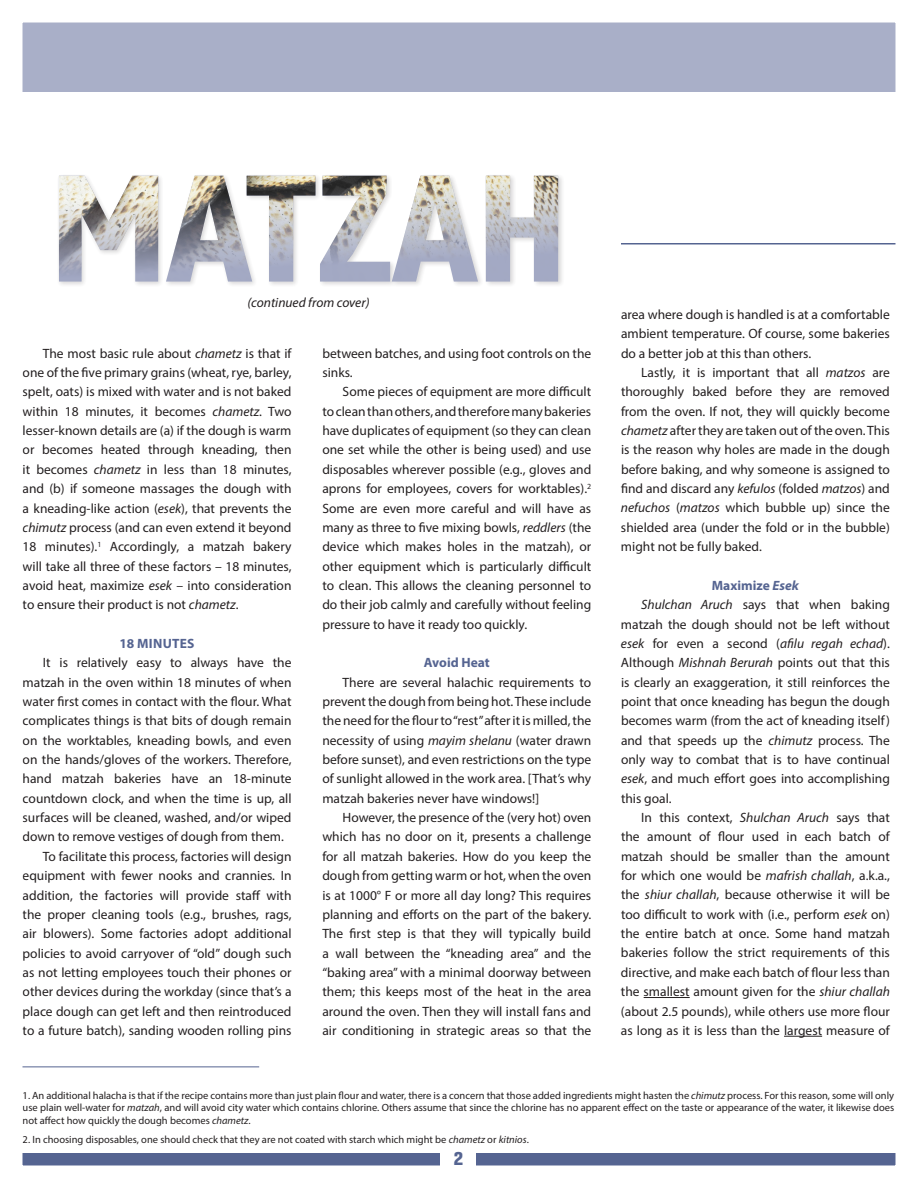
<style>
.page{position:relative;width:918px;height:1188px;background:#fff}
.page>*{position:absolute;margin:0;border:0;box-sizing:border-box;transform-origin:0 0}
.t1{font:18px "Gineso Nor Bla";color:#556491}
.t2{font:13.5px/19.4px "Myriad Pro";color:#231f20;text-align:justify}
.t3{font:700 13.5px "Myriad Pro";color:#556491}
.Normal_wrd_1{font:italic 13.5px "Myriad Pro";color:#231f20}
.t4{font:700 13.5px "Myriad Pro";letter-spacing:.02em;color:#556491}
.t5{font:10.5px/12.6px "Myriad Pro";color:#231f20;text-align:justify}
.s1{font-style:italic}
</style>
<div class="page">
<div style="left:13px;top:1154px;width:905px;height:32px;background:#556491"></div>
<hr style="left:644px;top:997px;width:46px;height:1px;background:#231f20">
<hr style="left:784px;top:1036px;width:38px;height:1px;background:#231f20">
<hr style="left:0;top:1066px;width:259px;height:1px;background:#556491">
<div style="left:13px;top:11px;width:905px;height:80px;background:#a9afc8"></div>
<hr style="left:621px;top:243px;width:297px;height:2px;background:#556491">
<div style="left:56px;top:173px;width:509px;height:115px;background:#231f20;opacity:.21"></div>
<img style="left:59px;top:176px;width:499px;height:106px">
<div style="left:441px;top:1152px;width:35px;height:15px;background:#fff"></div>
<div style="left:0;top:0;width:918px;height:1188px;border:22px solid #fff"></div>
<p class="Normal_wrd_1" style="left:248px;top:294px;width:124px">(continued from cover)</p>
<p class="t2" style="left:23px;top:343px;width:270px;text-indent:20px">The most basic rule about <span class="s1">chametz</span> is that if one of the five primary grains (wheat, rye, barley, spelt, oats) is mixed with water and is not baked within 18 minutes, it becomes <span class="s1">chametz</span>. Two lesser-known details are (a) if the dough is warm or becomes heated through kneading, then it becomes <span class="s1">chametz</span> in less than 18 minutes, and (b) if someone massages the dough with a kneading-like action (<span class="s1">esek</span>), that prevents the <span class="s1">chimutz</span> process (and can even extend it beyond 18 minutes).<sup>1</sup> Accordingly, a matzah bakery will take all three of these factors – 18 minutes, avoid heat, maximize <span class="s1">esek</span> – into consideration to ensure their product is not <span class="s1">chametz</span>.</p>
<p class="t4" style="left:119px;top:635px;width:77px">18 MINUTES</p>
<p class="t2" style="left:23px;top:653px;width:270px;text-indent:20px">It is relatively easy to always have the matzah in the oven within 18 minutes of when water first comes in contact with the flour. What complicates things is that bits of dough remain on the worktables, kneading bowls, and even on the hands/gloves of the workers. Therefore, hand matzah bakeries have an 18-minute countdown clock, and when the time is up, all surfaces will be cleaned, washed, and/or wiped down to remove vestiges of dough from them.</p>
<p class="t2" style="left:23px;top:846px;width:270px;text-indent:20px">To facilitate this process, factories will design equipment with fewer nooks and crannies. In addition, the factories will provide staff with the proper cleaning tools (e.g., brushes, rags, air blowers). Some factories adopt additional policies to avoid carryover of “old” dough such as not letting employees touch their phones or other devices during the workday (since that’s a place dough can get left and then reintroduced to a future batch), sanding wooden rolling pins</p>
<p class="t2" style="left:322px;top:343px;width:270px">between batches, and using foot controls on the sinks.</p>
<p class="t2" style="left:322px;top:382px;width:270px;text-indent:20px">Some pieces of equipment are more difficult to clean than others, and therefore many bakeries have duplicates of equipment (so they can clean one set while the other is being used) and use disposables wherever possible (e.g., gloves and aprons for employees, covers for worktables).<sup>2<br></sup>Some are even more careful and will have as many as three to five mixing bowls, <span class="s1">reddlers</span> (the device which makes holes in the matzah), or other equipment which is particularly difficult to clean. This allows the cleaning personnel to do their job calmly and carefully without feeling pressure to have it ready too quickly.</p>
<p class="t3" style="left:424px;top:654px;width:68px">Avoid Heat</p>
<p class="t2" style="left:322px;top:672px;width:270px;text-indent:20px">There are several halachic requirements to prevent the dough from being hot. These include the need for the flour to “rest” after it is milled, the necessity of using <span class="s1">mayim shelanu</span> (water drawn before sunset), and even restrictions on the type of sunlight allowed in the work area. [That’s why matzah bakeries never have windows!]</p>
<p class="t2" style="left:322px;top:808px;width:270px;text-indent:20px">However, the presence of the (very hot) oven which has no door on it, presents a challenge for all matzah bakeries. How do you keep the dough from getting warm or hot, when the oven is at 1000° F or more all day long? This requires planning and efforts on the part of the bakery.<br>The first step is that they will typically build a wall between the “kneading area” and the “baking area” with a minimal doorway between them; this keeps most of the heat in the area around the oven. Then they will install fans and air conditioning in strategic areas so that the</p>
<p class="t2" style="left:621px;top:305px;width:270px">area where dough is handled is at a comfortable ambient temperature. Of course, some bakeries do a better job at this than others.</p>
<p class="t2" style="left:621px;top:363px;width:270px;text-indent:20px">Lastly, it is important that all <span class="s1">matzos</span> are thoroughly baked before they are removed from the oven. If not, they will quickly become <span class="s1">chametz</span> after they are taken out of the oven. This is the reason why holes are made in the dough before baking, and why someone is assigned to find and discard any <span class="s1">kefulos</span> (folded <span class="s1">matzos</span>) and <span class="s1">nefuchos</span> (<span class="s1">matzos</span> which bubble up) since the shielded area (under the fold or in the bubble) might not be fully baked.</p>
<p class="t3" style="left:712px;top:576px;width:89px">Maximize <span class="s1">Esek</span></p>
<p class="t2" style="left:621px;top:595px;width:270px;text-indent:20px"><span class="s1">Shulchan Aruch</span> says that when baking matzah the dough should not be left without <span class="s1">esek</span> for even a second (<span class="s1">afilu regah echad</span>).<br>Although <span class="s1">Mishnah Berurah</span> points out that this is clearly an exaggeration, it still reinforces the point that once kneading has begun the dough becomes warm (from the act of kneading itself) and that speeds up the <span class="s1">chimutz</span> process. The only way to combat that is to have continual <span class="s1">esek</span>, and much effort goes into accomplishing this goal.</p>
<p class="t2" style="left:621px;top:808px;width:270px;text-indent:20px">In this context, <span class="s1">Shulchan Aruch</span> says that the amount of flour used in each batch of matzah should be smaller than the amount for which one would be <span class="s1">mafrish challah</span>, a.k.a., the <span class="s1">shiur challah</span>, because otherwise it will be too difficult to work with (i.e., perform <span class="s1">esek</span> on) the entire batch at once. Some hand matzah bakeries follow the strict requirements of this directive, and make each batch of flour less than the smallest amount given for the <span class="s1">shiur challah </span>(about 2.5 pounds), while others use more flour as long as it is less than the largest measure of</p>
<p class="t5" style="left:23px;top:1089px;width:873px">1. An additional halacha is that if the recipe contains more than just plain flour and water, there is a concern that those added ingredients might hasten the <span class="s1">chimutz</span> process. For this reason, some will only use plain well-water for <span class="s1">matzah</span>, and will avoid city water which contains chlorine. Others assume that since the chlorine has no apparent effect on the taste or appearance of the water, it likewise does not affect how quickly the dough becomes <span class="s1">chametz</span>.</p>
<p class="t5" style="left:23px;top:1133px;width:508px">2. In choosing disposables, one should check that they are not coated with starch which might be <span class="s1">chametz</span> or <span class="s1">kitnios</span>.</p>
<p class="t1" style="left:454px;top:1147px;width:11px">2</p>
</div>
